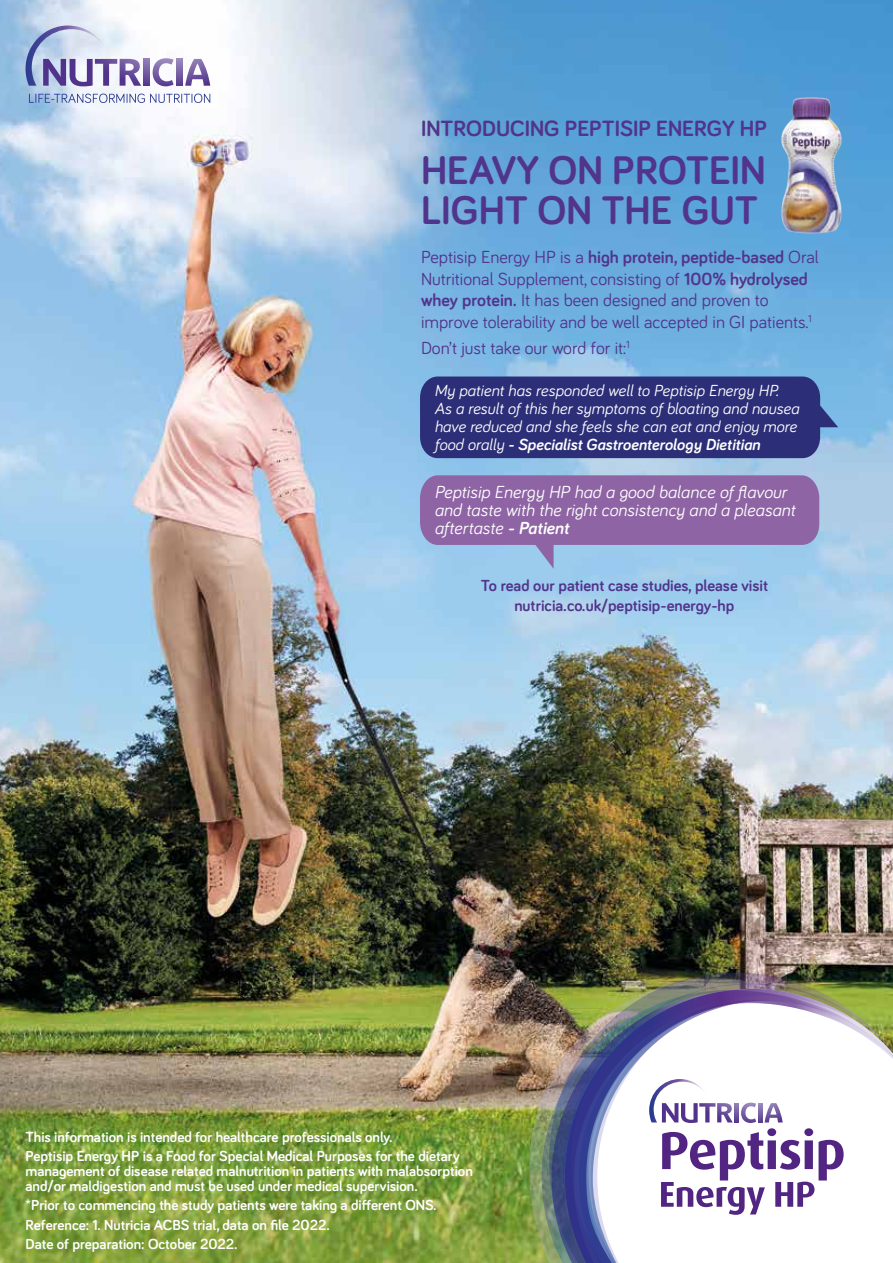
<style>
.page{position:relative;width:893px;height:1263px;background:#fff}
.page>*{position:absolute;margin:0;border:0;box-sizing:border-box;transform-origin:0 0}
.t1{font:700 41.1px/40.3px "Bariol";color:#51348b}
.t2{font:700 22.8px "Bariol";color:#51348b}
.t3{font:18px/21.6px "Bariol";color:#51348b}
.t4{font:italic 18px/18px "Bariol";color:#fff}
.t5{font:italic 16.5px/18px "Bariol";color:#fff}
.t6{font:700 16.5px/19.8px "Bariol";color:#51348b;text-align:center}
.t7{font:700 15px/19.2px "Bariol";color:#fff}
.s1{font-weight:700}
</style>
<div class="page">
<img style="left:0;top:0;width:893px;height:1263px">
<svg style="left:176px;top:59px;width:6px;height:27px"></svg>
<svg style="left:185px;top:59px;width:25px;height:27px"></svg>
<svg style="left:153px;top:58px;width:21px;height:28px"></svg>
<svg style="left:144px;top:59px;width:6px;height:27px"></svg>
<svg style="left:29px;top:94px;width:181px;height:9px"></svg>
<svg style="left:26px;top:26px;width:115px;height:60px"></svg>
<img style="left:529px;top:978px;width:20px;height:285px">
<img style="left:549px;top:972px;width:344px;height:291px">
<svg style="left:565px;top:989px;width:328px;height:274px"></svg>
<svg style="left:576px;top:1005px;width:268px;height:258px"></svg>
<img style="left:779px;top:94px;width:69px;height:141px">
<div style="left:420px;top:376px;width:418px;height:82px;background:#2c2f78"></div>
<svg style="left:420px;top:475px;width:399px;height:94px;background:#917fb7"></svg>
<h2 class="t2" style="left:421px;top:113px;width:347px">INTRODUCING PEPTISIP ENERGY HP</h2>
<h1 class="t1" style="left:421px;top:149px;width:346px">HEAVY ON PROTEIN<br>LIGHT ON THE GUT</h1>
<p class="t3" style="left:421px;top:245px;width:399px">Peptisip Energy HP is a <span class="s1">high protein, peptide-based</span> Oral Nutritional Supplement, consisting of <span class="s1">100% hydrolysed whey protein.</span> It has been designed and proven to improve tolerability and be well accepted in GI patients.<sup>1</sup></p>
<p class="t3" style="left:421px;top:336px;width:210px">Don’t just take our word for it:<sup>1</sup></p>
<p class="t5" style="left:434px;top:381px;width:366px">My patient has responded well to Peptisip Energy HP.<br>As a result of this her symptoms of bloating and nausea have reduced and she feels she can eat and enjoy more food orally <span class="s1">- Specialist Gastroenterology Dietitian</span></p>
<p class="t4" style="left:434px;top:482px;width:362px">Peptisip Energy HP had a good balance of flavour and taste with the right consistency and a pleasant aftertaste <span class="s1">- Patient</span></p>
<p class="t6" style="left:481px;top:575px;width:289px">To read our patient case studies, please visit nutricia.co.uk/peptisip-energy-hp</p>
<p class="t7" style="left:26px;top:1126px;width:436px">This information is intended for healthcare professionals only.<br>Peptisip Energy HP is a Food for Special Medical Purposes for the dietary</p>
<p class="t7" style="left:26px;top:1163px;width:449px;line-height:15px">management of disease related malnutrition in patients with malabsorption and/or maldigestion and must be used under medical supervision.</p>
<p class="t7" style="left:26px;top:1195px;width:413px">*Prior to commencing the study patients were taking a different ONS.<br>Reference: 1. Nutricia ACBS trial, data on file 2022.<br>Date of preparation: October 2022.</p>
</div>
